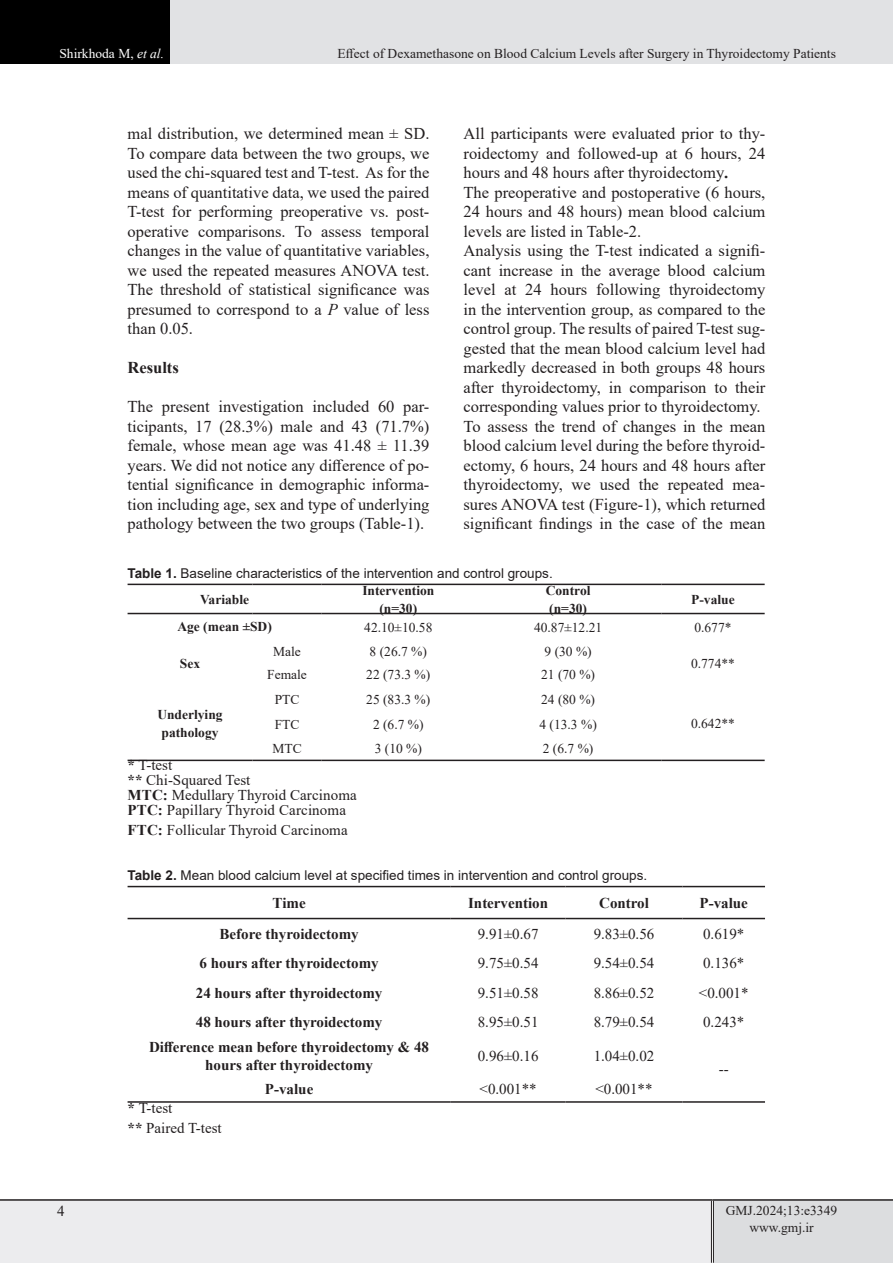
<style>
.page{position:relative;width:893px;height:1263px;background:#fff}
.page>*{position:absolute;margin:0;border:0;box-sizing:border-box;transform-origin:0 0}
.t1{font:16.5px/19.5px "Times New Roman";color:#231f20;text-align:justify}
.t2{font:700 16.5px "Times New Roman";color:#231f20}
.t3{font:15px "Times New Roman";color:#231f20}
.t4{font:700 15px/18px "Times New Roman";color:#231f20;text-align:center}
.lllllllllllllll{font:13.5px "Times New Roman";color:#231f20}
.t5{font:13.5px "Arial";color:#231f20}
.t6{font:700 13.5px/18px "Times New Roman";color:#231f20;text-align:center}
.t7{font:13.5px "Times New Roman";color:#fff}
.s1{font-style:italic}
.s2{font-weight:700}
</style>
<div class="page">
<div style="left:0;top:1200px;width:712px;height:63px;background:#ececee"></div>
<div style="left:712px;top:1200px;width:181px;height:63px;background:#dcdddf"></div>
<hr style="left:711px;top:1201px;width:3px;height:62px;background:#fff">
<hr style="left:711px;top:1201px;width:1px;height:62px;background:#231f20">
<hr style="left:713px;top:1201px;width:1px;height:62px;background:#231f20">
<hr style="left:0;top:1199px;width:712px;height:2px;background:#231f20">
<hr style="left:712px;top:1199px;width:181px;height:2px;background:#231f20">
<div style="left:0;top:0;width:170px;height:64px;background:#000"></div>
<div style="left:170px;top:0;width:723px;height:64px;background:#e1e2e4"></div>
<hr style="left:128px;top:760px;width:124px;height:1px;background:#231f20">
<hr style="left:661px;top:760px;width:104px;height:1px;background:#231f20">
<hr style="left:252px;top:760px;width:70px;height:1px;background:#231f20">
<hr style="left:322px;top:760px;width:153px;height:1px;background:#231f20">
<hr style="left:475px;top:760px;width:186px;height:1px;background:#231f20">
<hr style="left:128px;top:584px;width:124px;height:1px;background:#231f20">
<hr style="left:252px;top:584px;width:70px;height:1px;background:#231f20">
<hr style="left:322px;top:584px;width:153px;height:1px;background:#231f20">
<hr style="left:475px;top:584px;width:186px;height:1px;background:#231f20">
<hr style="left:661px;top:584px;width:104px;height:1px;background:#231f20">
<hr style="left:128px;top:613px;width:124px;height:1px;background:#231f20">
<hr style="left:252px;top:613px;width:70px;height:1px;background:#231f20">
<hr style="left:322px;top:613px;width:153px;height:1px;background:#231f20">
<hr style="left:475px;top:613px;width:186px;height:1px;background:#231f20">
<hr style="left:661px;top:613px;width:104px;height:1px;background:#231f20">
<hr style="left:682px;top:1101px;width:83px;height:2px;background:#231f20">
<hr style="left:128px;top:1101px;width:323px;height:2px;background:#231f20">
<hr style="left:451px;top:1101px;width:115px;height:2px;background:#231f20">
<hr style="left:566px;top:1101px;width:116px;height:2px;background:#231f20">
<hr style="left:128px;top:886px;width:323px;height:1px;background:#231f20">
<hr style="left:451px;top:886px;width:115px;height:1px;background:#231f20">
<hr style="left:566px;top:886px;width:116px;height:1px;background:#231f20">
<hr style="left:682px;top:886px;width:83px;height:1px;background:#231f20">
<hr style="left:128px;top:918px;width:323px;height:1px;background:#231f20">
<hr style="left:451px;top:918px;width:115px;height:1px;background:#231f20">
<hr style="left:566px;top:918px;width:116px;height:1px;background:#231f20">
<hr style="left:682px;top:918px;width:83px;height:1px;background:#231f20">
<p class="t7" style="left:59px;top:44px;width:106px">Shirkhoda M, <span class="s1">et al.</span></p>
<p class="lllllllllllllll" style="left:337px;top:44px;width:500px">Effect of Dexamethasone on Blood Calcium Levels after Surgery in Thyroidectomy Patients</p>
<p class="t1" style="left:128px;top:123px;width:303px">mal distribution, we determined mean ± SD.<br>To compare data between the two groups, we used the chi-squared test and T-test. As for the means of quantitative data, we used the paired T-test for performing preoperative vs. post&shy;operative comparisons. To assess temporal changes in the value of quantitative variables, we used the repeated measures ANOVA test.<br>The threshold of statistical significance was presumed to correspond to a <span class="s1">P</span> value of less than 0.05.</p>
<p class="t2" style="left:128px;top:356px;width:53px">Results</p>
<p class="t1" style="left:128px;top:396px;width:303px">The present investigation included 60 par&shy;ticipants, 17 (28.3%) male and 43 (71.7%) female, whose mean age was 41.48 ± 11.39 years. We did not notice any difference of po&shy;tential significance in demographic informa&shy;tion including age, sex and type of underlying pathology between the two groups (Table-1).</p>
<p class="t1" style="left:463px;top:123px;width:303px">All participants were evaluated prior to thy&shy;roidectomy and followed-up at 6 hours, 24 hours and 48 hours after thyroidectomy<span class="s2">.</span></p>
<p class="t1" style="left:463px;top:182px;width:303px">The preoperative and postoperative (6 hours, 24 hours and 48 hours) mean blood calcium levels are listed in Table-2.</p>
<p class="t1" style="left:463px;top:240px;width:303px">Analysis using the T-test indicated a signifi&shy;cant increase in the average blood calcium level at 24 hours following thyroidectomy in the intervention group, as compared to the control group. The results of paired T-test sug&shy;gested that the mean blood calcium level had markedly decreased in both groups 48 hours after thyroidectomy, in comparison to their corresponding values prior to thyroidectomy.</p>
<p class="t1" style="left:463px;top:416px;width:303px">To assess the trend of changes in the mean blood calcium level during the before thyroid&shy;ectomy, 6 hours, 24 hours and 48 hours after thyroidectomy, we used the repeated mea&shy;sures ANOVA test (Figure-1), which returned significant findings in the case of the mean</p>
<p class="t5" style="left:128px;top:564px;width:427px"><span class="s2">Table 1.</span> Baseline characteristics of the intervention and control groups.</p>
<p class="t6" style="left:200px;top:590px;width:51px">Variable</p>
<p class="t6" style="left:362px;top:581px;width:73px">Intervention</p>
<p class="t6" style="left:379px;top:599px;width:39px">(n=30)</p>
<p class="t6" style="left:546px;top:581px;width:46px">Control</p>
<p class="t6" style="left:549px;top:599px;width:39px">(n=30)</p>
<p class="t6" style="left:691px;top:590px;width:45px">P-value</p>
<p class="t6" style="left:177px;top:617px;width:96px">Age (mean ±SD)</p>
<p class="lllllllllllllll" style="left:364px;top:617px;width:70px">42.10±10.58</p>
<p class="lllllllllllllll" style="left:534px;top:617px;width:70px">40.87±12.21</p>
<p class="lllllllllllllll" style="left:694px;top:617px;width:39px">0.677*</p>
<p class="t6" style="left:180px;top:654px;width:22px">Sex</p>
<p class="lllllllllllllll" style="left:273px;top:642px;width:29px">Male</p>
<p class="lllllllllllllll" style="left:370px;top:642px;width:59px">8 (26.7 %)</p>
<p class="lllllllllllllll" style="left:544px;top:642px;width:49px">9 (30 %)</p>
<p class="lllllllllllllll" style="left:691px;top:653px;width:45px">0.774**</p>
<p class="t6" style="left:157px;top:705px;width:67px">Underlying pathology</p>
<p class="lllllllllllllll" style="left:267px;top:665px;width:41px">Female</p>
<p class="lllllllllllllll" style="left:366px;top:665px;width:66px">22 (73.3 %)</p>
<p class="lllllllllllllll" style="left:541px;top:665px;width:55px">21 (70 %)</p>
<p class="lllllllllllllll" style="left:275px;top:690px;width:26px">PTC</p>
<p class="lllllllllllllll" style="left:366px;top:690px;width:66px">25 (83.3 %)</p>
<p class="lllllllllllllll" style="left:541px;top:690px;width:55px">24 (80 %)</p>
<p class="lllllllllllllll" style="left:275px;top:715px;width:26px">FTC</p>
<p class="lllllllllllllll" style="left:373px;top:715px;width:52px">2 (6.7 %)</p>
<p class="lllllllllllllll" style="left:539px;top:715px;width:59px">4 (13.3 %)</p>
<p class="lllllllllllllll" style="left:691px;top:714px;width:45px">0.642**</p>
<p class="lllllllllllllll" style="left:272px;top:739px;width:31px">MTC</p>
<p class="lllllllllllllll" style="left:375px;top:739px;width:49px">3 (10 %)</p>
<p class="lllllllllllllll" style="left:543px;top:739px;width:52px">2 (6.7 %)</p>
<p class="t3" style="left:128px;top:754px;width:46px"><span class="s2">*</span> T-test</p>
<p class="t3" style="left:128px;top:769px;width:124px"><span class="s2">**</span> Chi-Squared Test</p>
<p class="t3" style="left:128px;top:784px;width:231px"><span class="s2">MTC:</span> Medullary Thyroid Carcinoma</p>
<p class="t3" style="left:128px;top:799px;width:220px"><span class="s2">PTC:</span> Papillary Thyroid Carcinoma</p>
<p class="t3" style="left:128px;top:819px;width:222px"><span class="s2">FTC:</span> Follicular Thyroid Carcinoma</p>
<p class="t5" style="left:128px;top:866px;width:521px"><span class="s2">Table 2.</span> Mean blood calcium level at specified times in intervention and control groups.</p>
<p class="t4" style="left:273px;top:893px;width:35px">Time</p>
<p class="t4" style="left:468px;top:893px;width:81px">Intervention</p>
<p class="t4" style="left:599px;top:893px;width:51px">Control</p>
<p class="t4" style="left:700px;top:893px;width:50px">P-value</p>
<p class="t4" style="left:220px;top:924px;width:140px">Before thyroidectomy</p>
<p class="t3" style="left:478px;top:923px;width:62px">9.91±0.67</p>
<p class="t3" style="left:594px;top:923px;width:62px">9.83±0.56</p>
<p class="t3" style="left:703px;top:923px;width:43px">0.619*</p>
<p class="t4" style="left:200px;top:954px;width:181px">6 hours after thyroidectomy</p>
<p class="t3" style="left:478px;top:953px;width:62px">9.75±0.54</p>
<p class="t3" style="left:594px;top:953px;width:62px">9.54±0.54</p>
<p class="t3" style="left:703px;top:953px;width:43px">0.136*</p>
<p class="t4" style="left:196px;top:983px;width:188px">24 hours after thyroidectomy</p>
<p class="t3" style="left:478px;top:982px;width:62px">9.51±0.58</p>
<p class="t3" style="left:594px;top:982px;width:62px">8.86±0.52</p>
<p class="t3" style="left:699px;top:982px;width:51px">&lt;0.001*</p>
<p class="t4" style="left:196px;top:1013px;width:188px">48 hours after thyroidectomy</p>
<p class="t3" style="left:478px;top:1011px;width:62px">8.95±0.51</p>
<p class="t3" style="left:594px;top:1011px;width:62px">8.79±0.54</p>
<p class="t3" style="left:703px;top:1011px;width:43px">0.243*</p>
<p class="t4" style="left:149px;top:1038px;width:281px">Difference mean before thyroidectomy &amp; 48 hours after thyroidectomy</p>
<p class="t3" style="left:478px;top:1046px;width:62px">0.96±0.16</p>
<p class="t3" style="left:594px;top:1046px;width:62px">1.04±0.02</p>
<p class="t3" style="left:719px;top:1058px;width:11px">--</p>
<p class="t4" style="left:265px;top:1079px;width:50px">P-value</p>
<p class="t3" style="left:480px;top:1078px;width:59px">&lt;0.001**</p>
<p class="t3" style="left:595px;top:1078px;width:59px">&lt;0.001**</p>
<p class="t3" style="left:128px;top:1097px;width:46px"><span class="s2">*</span> T-test</p>
<p class="t3" style="left:128px;top:1117px;width:96px"><span class="s2">**</span> Paired T-test</p>
<p class="t3" style="left:57px;top:1201px;width:9px">4</p>
<p class="lllllllllllllll" style="left:726px;top:1201px;width:113px">GMJ.2024;13:e3349</p>
<p class="lllllllllllllll" style="left:749px;top:1217px;width:66px">www.gmj.ir</p>
</div>
